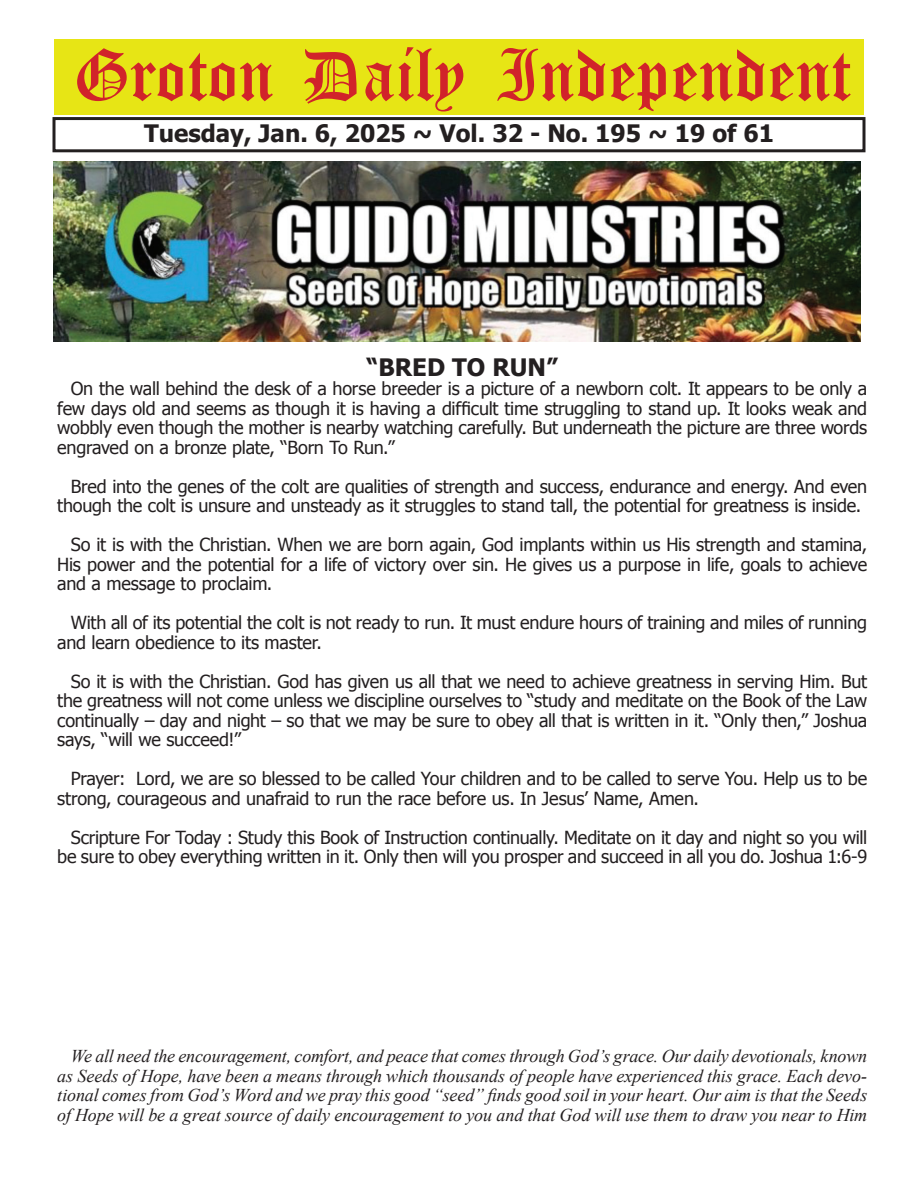
<style>
.page{position:relative;width:918px;height:1188px;background:#fff}
.page>*{position:absolute;margin:0;border:0;box-sizing:border-box;transform-origin:0 0}
.t1{font:54px "Old English Five";color:#d1232a}
.t2{font:700 24px "Tahoma";color:#231f20}
.t3{font:18px/19.5px "Tahoma";letter-spacing:-.01em;color:#231f20;text-align:justify}
.t4{font:italic 18px/19.5px "Times New Roman";letter-spacing:-.005em;color:#231f20;text-align:justify}
</style>
<div class="page">
<div style="left:52px;top:117px;width:814px;height:35px;border:3px solid #231f20"></div>
<div style="left:54px;top:40px;width:810px;height:75px;background:#e7e515"></div>
<img style="left:53px;top:162px;width:808px;height:179px">
<h1 class="t1" style="left:73px;top:50px;width:779px">Groton Daily Independent</h1>
<h2 class="t2" style="left:144px;top:116px;width:631px">Tuesday, Jan. 6, 2025 ~ Vol. 32 - No. 195 ~ 19 of 61</h2>
<h2 class="t2" style="left:367px;top:350px;width:193px">“BRED TO RUN”</h2>
<p class="t3" style="left:57px;top:378px;width:812px;text-indent:14px">On the wall behind the desk of a horse breeder is a picture of a newborn colt. It appears to be only a few days old and seems as though it is having a difficult time struggling to stand up. It looks weak and wobbly even though the mother is nearby watching carefully. But underneath the picture are three words engraved on a bronze plate, “Born To Run.”</p>
<p class="t3" style="left:57px;top:476px;width:812px;text-indent:14px">Bred into the genes of the colt are qualities of strength and success, endurance and energy. And even though the colt is unsure and unsteady as it struggles to stand tall, the potential for greatness is inside.</p>
<p class="t3" style="left:57px;top:534px;width:812px;text-indent:14px">So it is with the Christian. When we are born again, God implants within us His strength and stamina, His power and the potential for a life of victory over sin. He gives us a purpose in life, goals to achieve and a message to proclaim.</p>
<p class="t3" style="left:57px;top:612px;width:811px;text-indent:14px">With all of its potential the colt is not ready to run. It must endure hours of training and miles of running and learn obedience to its master.</p>
<p class="t3" style="left:57px;top:671px;width:812px;text-indent:14px">So it is with the Christian. God has given us all that we need to achieve greatness in serving Him. But the greatness will not come unless we discipline ourselves to “study and meditate on the Book of the Law continually – day and night – so that we may be sure to obey all that is written in it. “Only then,” Joshua says, “will we succeed!”</p>
<p class="t3" style="left:57px;top:768px;width:812px;text-indent:14px">Prayer: Lord, we are so blessed to be called Your children and to be called to serve You. Help us to be strong, courageous and unafraid to run the race before us. In Jesus’ Name, Amen.</p>
<p class="t3" style="left:57px;top:827px;width:812px;text-align:right">Scripture For Today : Study this Book of Instruction continually. Meditate on it day and night so you will be sure to obey everything written in it. Only then will you prosper and succeed in all you do. Joshua 1:6-9</p>
<p class="t4" style="left:57px;top:1046px;width:812px;text-indent:14px">We all need the encouragement, comfort, and peace that comes through God’s grace. Our daily devotionals, known as Seeds of Hope, have been a means through which thousands of people have experienced this grace. Each devo&shy;tional comes from God’s Word and we pray this good “seed” finds good soil in your heart. Our aim is that the Seeds of Hope will be a great source of daily encouragement to you and that God will use them to draw you near to Him</p>
</div>
